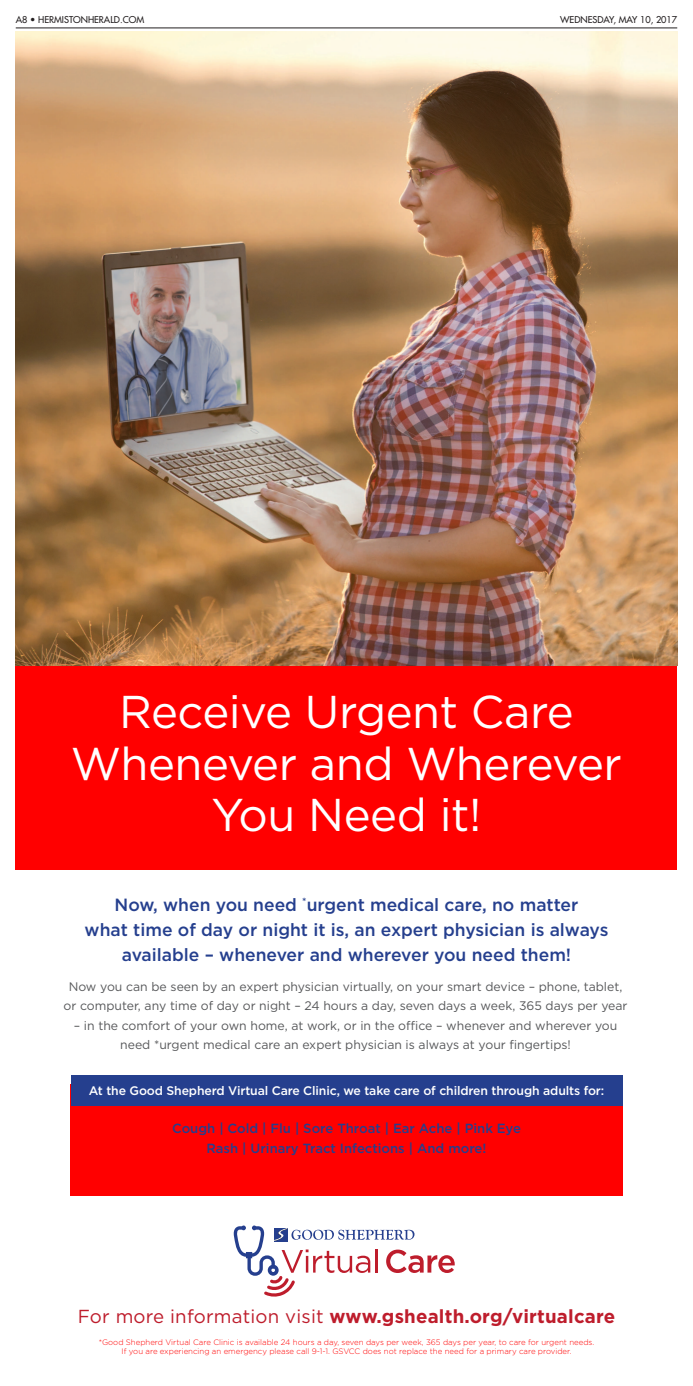
<style>
.page{position:relative;width:693px;height:1386px;background:#fff}
.page>*{position:absolute;margin:0;border:0;box-sizing:border-box;transform-origin:0 0}
.t1{font:45.94px/51.2px "Gotham";letter-spacing:-.01em;color:#fff;text-align:center}
.t2{font:700 18.81px "Gotham";letter-spacing:.01em;color:#be1d2c}
.t3{font:500 17.68px/24.8px "Gotham";color:#253f8e;text-align:center}
.t4{font:500 13.21px/20.3px "Gotham";color:#253f8e;text-align:center}
.t5{font:12.34px/19.4px "Gotham";color:#57585a;text-align:center}
.t6{font:500 12.34px "Gotham";letter-spacing:-.01em;color:#fff}
.t7{font:500 9.19px "Futura Std";color:#231f20}
.t8{font:300 7.96px/9.7px "Gotham";color:#f00;text-align:center}
.s1{font-weight:400}
</style>
<div class="page">
<hr style="left:16px;top:28px;width:661px;height:1px;background:#231f20">
<img style="left:16px;top:32px;width:661px;height:634px">
<div style="left:71px;top:1084px;width:552px;height:112px;background:#f00"></div>
<div style="left:72px;top:1075px;width:551px;height:31px;background:#253f8e"></div>
<div style="left:16px;top:666px;width:661px;height:204px;background:#f00"></div>
<svg style="left:234px;top:1226px;width:221px;height:71px"></svg>
<p class="t7" style="left:16px;top:16px;width:130px">A8 • HERMISTONHERALD.COM</p>
<p class="t7" style="left:560px;top:16px;width:119px">WEDNESDAY, MAY 10, 2017</p>
<h1 class="t1" style="left:71px;top:689px;width:552px">Receive Urgent Care<br>Whenever and Wherever<br>You Need it!</h1>
<h3 class="t3" style="left:85px;top:894px;width:525px">Now, when you need <sup>*</sup>urgent medical care, no matter<br>what time of day or night it is, an expert physician is always available – whenever and wherever you need them!</h3>
<p class="t5" style="left:64px;top:978px;width:566px">Now you can be seen by an expert physician virtually, on your smart device – phone, tablet, or computer, any time of day or night – 24 hours a day, seven days a week, 365 days per year</p>
<p class="t5" style="left:74px;top:1016px;width:545px">– in the comfort of your own home, at work, or in the office – whenever and wherever you need *urgent medical care an expert physician is always at your fingertips!</p>
<p class="t6" style="left:89px;top:1086px;width:517px">At the Good Shepherd Virtual Care Clinic, we take care of children through adults for:</p>
<p class="t4" style="left:172px;top:1119px;width:350px">Cough | Cold | Flu | Sore Throat | Ear Ache | Pink Eye<br>Rash | Urinary Tract Infections | And more!</p>
<h2 class="t2" style="left:78px;top:1308px;width:539px"><span class="s1">For more information visit</span> www.gshealth.org/virtualcare</h2>
<p class="t8" style="left:99px;top:1337px;width:497px">*Good Shepherd Virtual Care Clinic is available 24 hours a day, seven days per week, 365 days per year, to care for urgent needs.<br>If you are experiencing an emergency please call 9-1-1. GSVCC does not replace the need for a primary care provider.</p>
</div>
